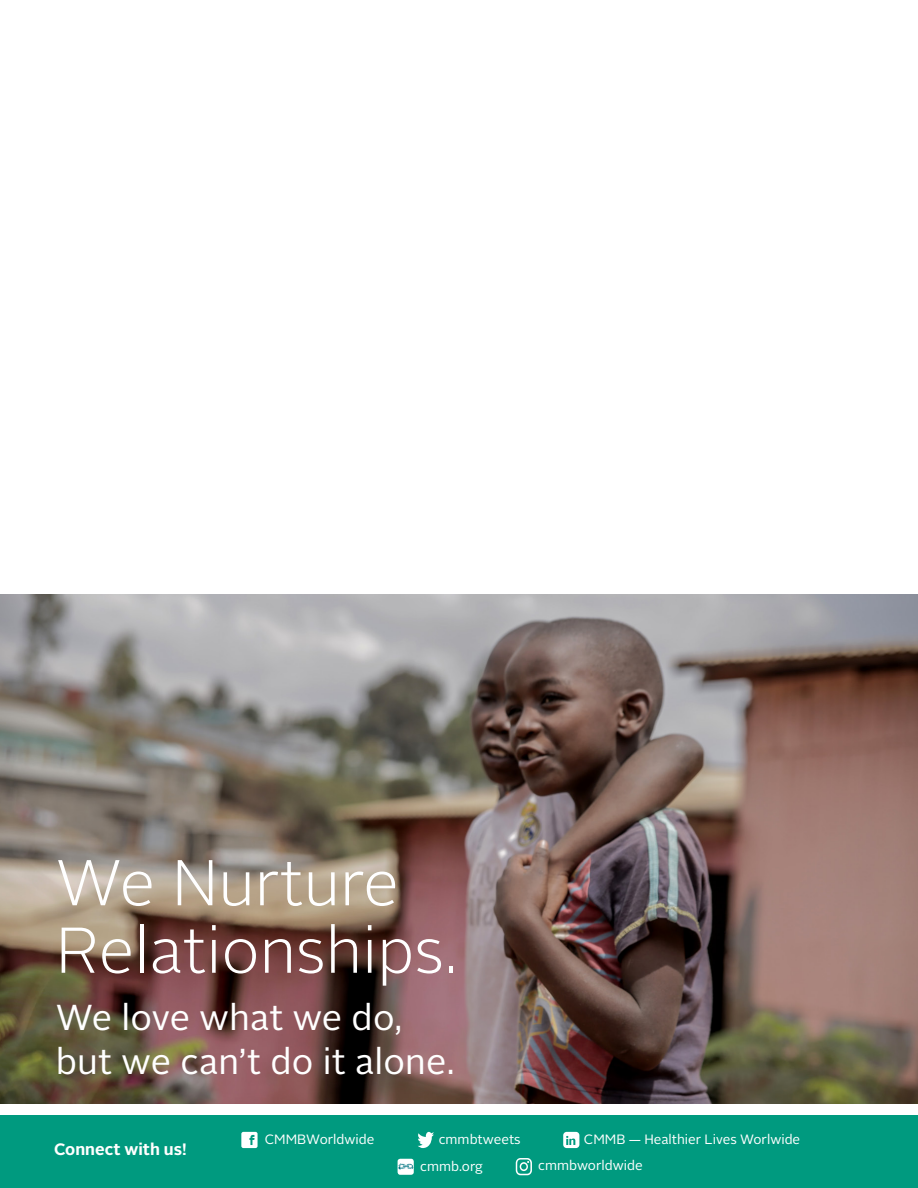
<style>
.page{position:relative;width:918px;height:1188px;background:#fff}
.page>*{position:absolute;margin:0;border:0;box-sizing:border-box;transform-origin:0 0}
.t1{font:300 64.5px/67.5px "Alright Sans";color:#fff}
.t2{font:36px/43.5px "Alright Sans";letter-spacing:.005em;color:#fff}
.t3{font:700 16.5px "Alright Sans";color:#fff}
.t4{font:13.5px "Alright Sans";color:#fff}
</style>
<div class="page">
<img style="left:0;top:594px;width:918px;height:510px">
<div style="left:0;top:1115px;width:918px;height:73px;background:#009a7f"></div>
<svg style="left:418px;top:1132px;width:16px;height:16px"></svg>
<svg style="left:563px;top:1132px;width:16px;height:16px"></svg>
<svg style="left:241px;top:1132px;width:17px;height:16px"></svg>
<svg style="left:516px;top:1158px;width:16px;height:17px"></svg>
<img style="left:397px;top:1158px;width:17px;height:17px">
<p class="t1" style="left:56px;top:850px;width:403px">We Nurture<br>Relationships.</p>
<p class="t2" style="left:56px;top:997px;width:400px">We love what we do, but we can’t do it alone.</p>
<p class="t3" style="left:54px;top:1138px;width:134px">Connect with us!</p>
<p class="t4" style="left:265px;top:1130px;width:111px">CMMBWorldwide</p>
<p class="t4" style="left:439px;top:1131px;width:84px">cmmbtweets</p>
<p class="t4" style="left:584px;top:1131px;width:218px">CMMB — Healthier Lives Worlwide</p>
<p class="t4" style="left:420px;top:1157px;width:64px">cmmb.org</p>
<p class="t4" style="left:538px;top:1156px;width:106px">cmmbworldwide</p>
</div>
